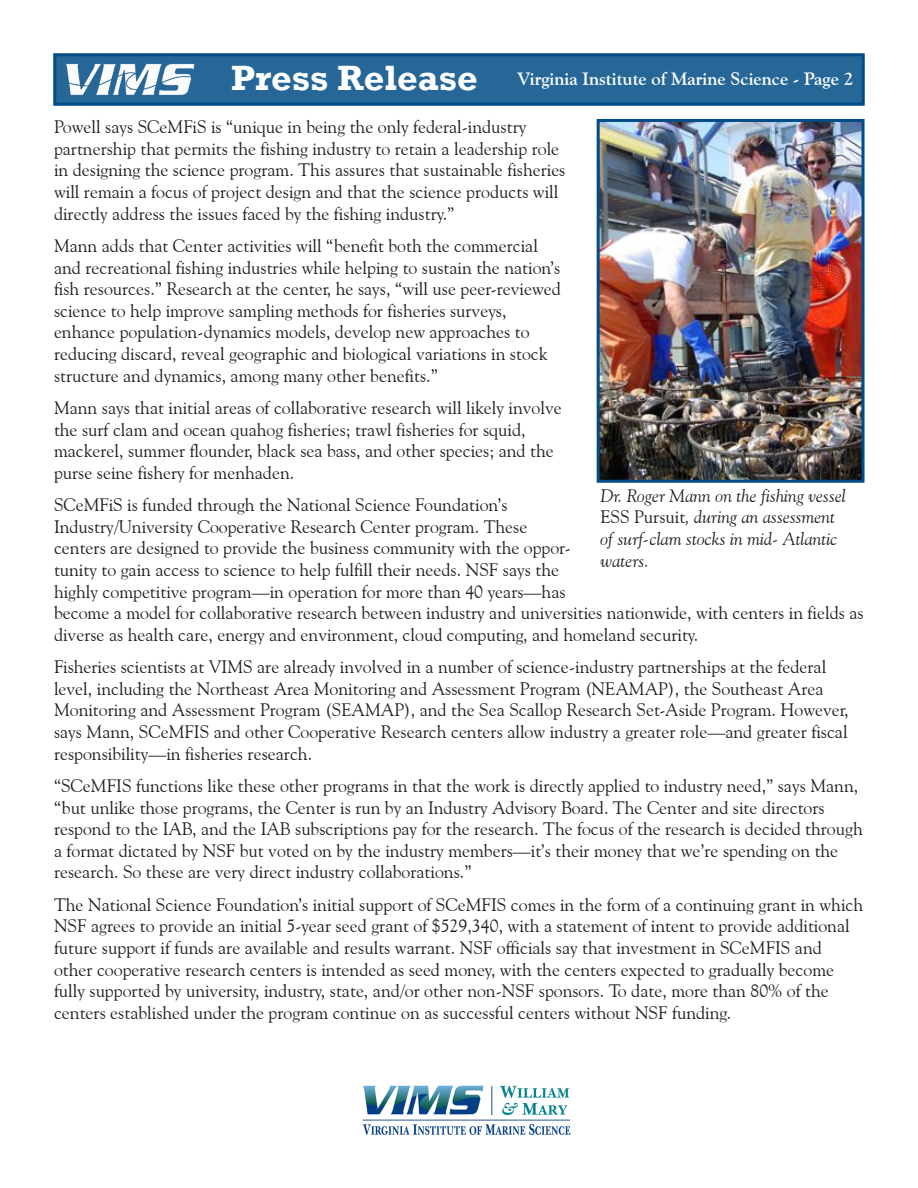
<style>
.page{position:relative;width:918px;height:1188px;background:#fff}
.page>*{position:absolute;margin:0;border:0;box-sizing:border-box;transform-origin:0 0}
.Press_Release_Headin{font:700 36px "Rockwell";color:#fff}
.Body_Text{font:18px/21.6px "Goudy Old Style BT";color:#231f20}
.Cutline{font:italic 18px/21.6px "Goudy Old Style BT";color:#231f20}
.Running_Head_-_pg{font:700 18px "Goudy Old Style BT";color:#fff}
.s1{font-style:normal}
</style>
<div class="page">
<div style="left:53px;top:53px;width:812px;height:53px;background:#266798;border:3px solid #004c86"></div>
<img style="left:66px;top:64px;width:128px;height:31px">
<img style="left:362px;top:1085px;width:209px;height:50px">
<img style="left:601px;top:123px;width:260px;height:356px">
<div style="left:597px;top:119px;width:268px;height:364px;border:3px solid #004c86"></div>
<p class="Press_Release_Headin" style="left:231px;top:56px;width:248px">Press Release</p>
<p class="Running_Head_-_pg" style="left:517px;top:68px;width:338px">Virginia Institute of Marine Science - Page 2</p>
<p class="Body_Text" style="left:54px;top:116px;width:513px">Powell says SCeMFiS is “unique in being the only federal-industry partnership that permits the fishing industry to retain a leadership role in designing the science program. This assures that sustainable fisheries will remain a focus of project design and that the science products will directly address the issues faced by the fishing industry.”</p>
<p class="Body_Text" style="left:54px;top:235px;width:509px">Mann adds that Center activities will “benefit both the commercial and recreational fishing industries while helping to sustain the nation’s fish resources.” Research at the center, he says, “will use peer-reviewed science to help improve sampling methods for fisheries surveys, enhance population-dynamics models, develop new approaches to reducing discard, reveal geographic and biological variations in stock structure and dynamics, among many other benefits.”</p>
<p class="Body_Text" style="left:54px;top:397px;width:509px">Mann says that initial areas of collaborative research will likely involve the surf clam and ocean quahog fisheries; trawl fisheries for squid, mackerel, summer flounder, black sea bass, and other species; and the purse seine fishery for menhaden.</p>
<p class="Body_Text" style="left:54px;top:494px;width:811px">SCeMFiS is funded through the National Science Foundation’s<br>Industry/University Cooperative Research Center program. These<br>centers are designed to provide the business community with the oppor-<br>tunity to gain access to science to help fulfill their needs. NSF says the<br>highly competitive program—in operation for more than 40 years—has<br>become a model for collaborative research between industry and universities nationwide, with centers in fields as diverse as health care, energy and environment, cloud computing, and homeland security.</p>
<p class="Body_Text" style="left:54px;top:656px;width:796px">Fisheries scientists at VIMS are already involved in a number of science-industry partnerships at the federal level, including the Northeast Area Monitoring and Assessment Program (NEAMAP), the Southeast Area Monitoring and Assessment Program (SEAMAP), and the Sea Scallop Research Set-Aside Program. However, says Mann, SCeMFIS and other Cooperative Research centers allow industry a greater role—and greater fiscal responsibility—in fisheries research.</p>
<p class="Body_Text" style="left:54px;top:775px;width:810px">“SCeMFIS functions like these other programs in that the work is directly applied to industry need,” says Mann, “but unlike those programs, the Center is run by an Industry Advisory Board. The Center and site directors respond to the IAB, and the IAB subscriptions pay for the research. The focus of the research is decided through a format dictated by NSF but voted on by the industry members—it’s their money that we’re spending on the research. So these are very direct industry collaborations.”</p>
<p class="Body_Text" style="left:54px;top:893px;width:811px">The National Science Foundation’s initial support of SCeMFIS comes in the form of a continuing grant in which NSF agrees to provide an initial 5-year seed grant of $529,340, with a statement of intent to provide additional future support if funds are available and results warrant. NSF officials say that investment in SCeMFIS and other cooperative research centers is intended as seed money, with the centers expected to gradually become fully supported by university, industry, state, and/or other non-NSF sponsors. To date, more than 80% of the centers established under the program continue on as successful centers without NSF funding.</p>
<p class="Cutline" style="left:600px;top:484px;width:247px">Dr. Roger Mann on the fishing vessel<br><span class="s1">ESS Pursuit</span>, during an assessment of surf-clam stocks in mid- Atlantic waters.</p>
</div>
